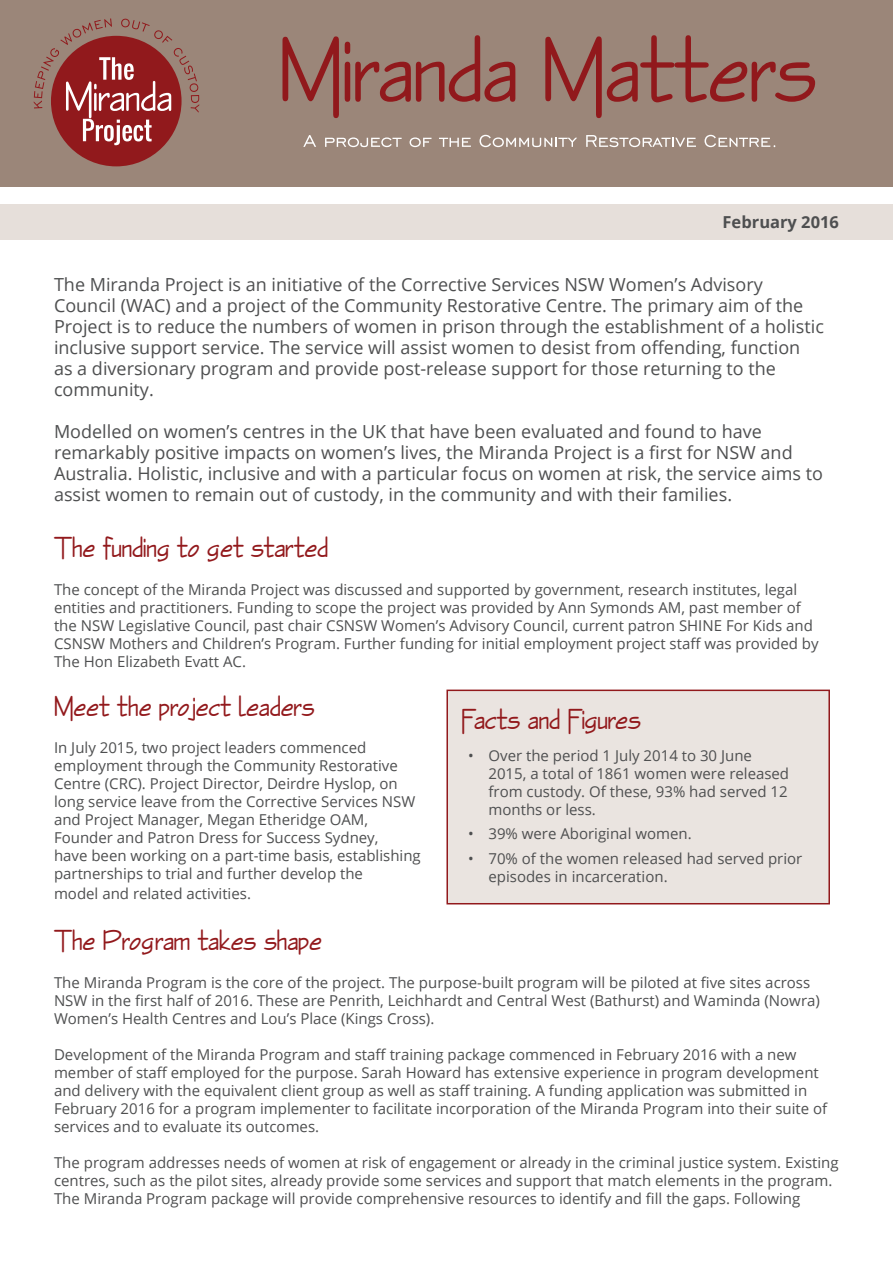
<style>
.page{position:relative;width:893px;height:1263px;background:#fff}
.page>*{position:absolute;margin:0;border:0;box-sizing:border-box;transform-origin:0 0}
.t1{font:30px "Enviro D";color:#92191c}
.t2{font:18px/21px "Open Sans";color:#4e4f50}
.t3{font:700 16.5px "Open Sans";color:#4e4f50}
.t4{font:15px/18px "Open Sans";color:#4e4f50}
</style>
<div class="page">
<div style="left:446px;top:689px;width:384px;height:215px;background:#eae4e0;border:2px solid #92191c"></div>
<div style="left:0;top:204px;width:893px;height:36px;background:#e6dfda"></div>
<div style="left:0;top:0;width:893px;height:186px;background:#9b8679"></div>
<div style="left:51px;top:36px;width:131px;height:130px;background:#91191c;border-radius:50%"></div>
<svg style="left:34px;top:18px;width:165px;height:127px"></svg>
<svg style="left:282px;top:36px;width:57px;height:82px"></svg>
<svg style="left:345px;top:35px;width:170px;height:67px"></svg>
<svg style="left:545px;top:35px;width:270px;height:83px"></svg>
<svg style="left:303px;top:135px;width:13px;height:12px"></svg>
<svg style="left:325px;top:137px;width:77px;height:10px"></svg>
<svg style="left:410px;top:137px;width:21px;height:10px"></svg>
<svg style="left:439px;top:138px;width:32px;height:9px"></svg>
<svg style="left:479px;top:135px;width:98px;height:12px"></svg>
<svg style="left:586px;top:135px;width:110px;height:12px"></svg>
<svg style="left:705px;top:135px;width:70px;height:12px"></svg>
<p class="t3" style="left:723px;top:211px;width:118px">February 2016</p>
<p class="t2" style="left:54px;top:273px;width:771px">The Miranda Project is an initiative of the Corrective Services NSW Women’s Advisory Council (WAC) and a project of the Community Restorative Centre. The primary aim of the Project is to reduce the numbers of women in prison through the establishment of a holistic inclusive support service. The service will assist women to desist from offending, function<br>as a diversionary program and provide post-release support for those returning to the community.</p>
<p class="t2" style="left:54px;top:420px;width:770px">Modelled on women’s centres in the UK that have been evaluated and found to have remarkably positive impacts on women’s lives, the Miranda Project is a first for NSW and Australia. Holistic, inclusive and with a particular focus on women at risk, the service aims to assist women to remain out of custody, in the community and with their families.</p>
<h1 class="t1" style="left:54px;top:531px;width:276px">The funding to get started</h1>
<p class="t4" style="left:54px;top:580px;width:766px">The concept of the Miranda Project was discussed and supported by government, research institutes, legal entities and practitioners. Funding to scope the project was provided by Ann Symonds AM, past member of the NSW Legislative Council, past chair CSNSW Women’s Advisory Council, current patron SHINE For Kids and CSNSW Mothers and Children’s Program. Further funding for initial employment project staff was provided by The Hon Elizabeth Evatt AC.</p>
<h1 class="t1" style="left:54px;top:689px;width:262px">Meet the project leaders</h1>
<p class="t4" style="left:54px;top:738px;width:368px">In July 2015, two project leaders commenced employment through the Community Restorative Centre (CRC). Project Director, Deirdre Hyslop, on long service leave from the Corrective Services NSW and Project Manager, Megan Etheridge OAM, Founder and Patron Dress for Success Sydney,<br>have been working on a part-time basis, establishing partnerships to trial and further develop the</p>
<p class="t4" style="left:54px;top:884px;width:198px">model and related activities.</p>
<h1 class="t1" style="left:461px;top:703px;width:181px">Facts and Figures</h1>
<p class="t4" style="left:488px;top:746px;width:302px;text-indent:-20px">• Over the period 1 July 2014 to 30 June 2015, a total of 1861 women were released from custody. Of these, 93% had served 12 months or less.</p>
<p class="t4" style="left:468px;top:824px;width:225px">• 39% were Aboriginal women.</p>
<p class="t4" style="left:488px;top:849px;width:315px;text-indent:-20px">• 70% of the women released had served prior episodes in incarceration.</p>
<h1 class="t1" style="left:54px;top:924px;width:270px">The Program takes shape</h1>
<p class="t4" style="left:54px;top:973px;width:767px">The Miranda Program is the core of the project. The purpose-built program will be piloted at five sites across<br>NSW in the first half of 2016. These are Penrith, Leichhardt and Central West (Bathurst) and Waminda (Nowra)<br>Women’s Health Centres and Lou’s Place (Kings Cross).</p>
<p class="t4" style="left:54px;top:1045px;width:775px">Development of the Miranda Program and staff training package commenced in February 2016 with a new member of staff employed for the purpose. Sarah Howard has extensive experience in program development and delivery with the equivalent client group as well as staff training. A funding application was submitted in February 2016 for a program implementer to facilitate incorporation of the Miranda Program into their suite of services and to evaluate its outcomes.</p>
<p class="t4" style="left:54px;top:1153px;width:786px">The program addresses needs of women at risk of engagement or already in the criminal justice system. Existing centres, such as the pilot sites, already provide some services and support that match elements in the program.<br>The Miranda Program package will provide comprehensive resources to identify and fill the gaps. Following</p>
</div>
